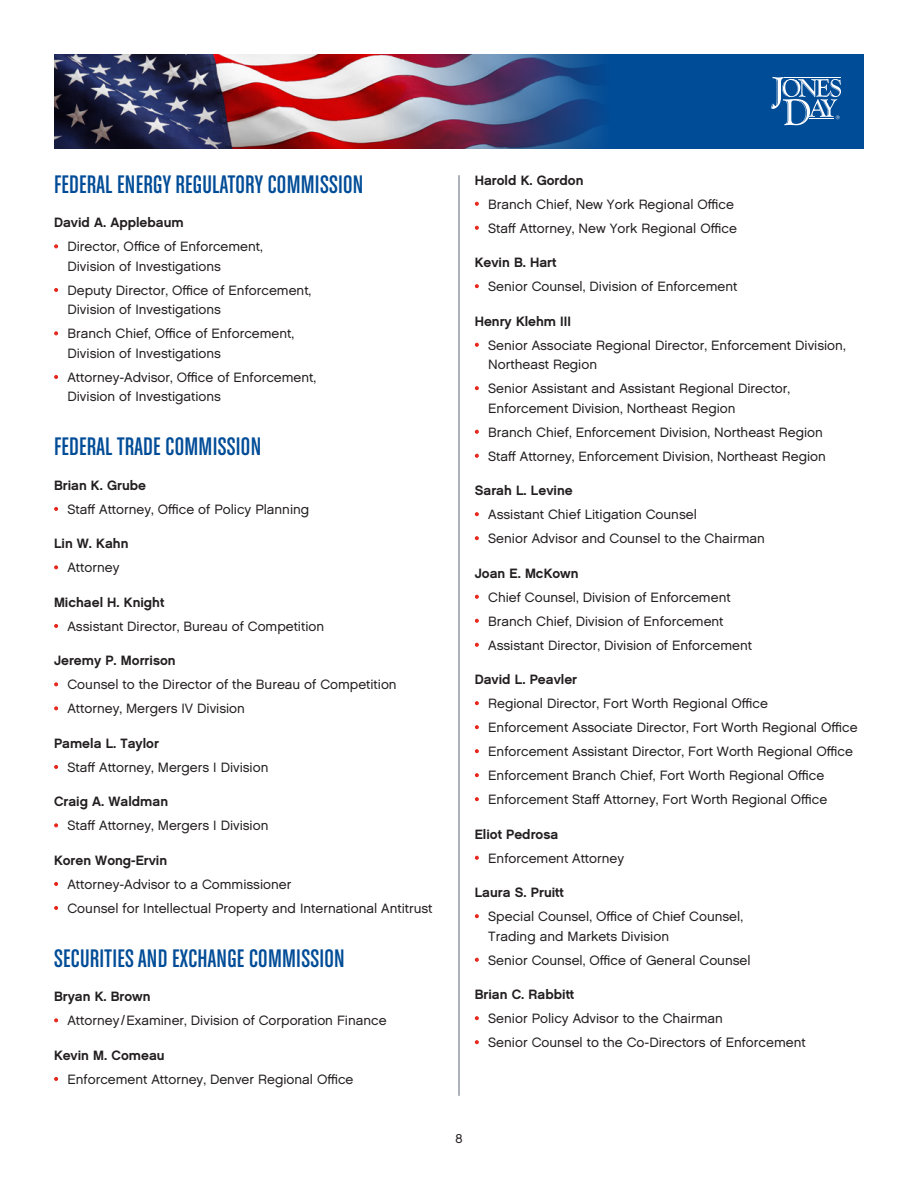
<style>
.page{position:relative;width:918px;height:1188px;background:#fff}
.page>*{position:absolute;margin:0;border:0;box-sizing:border-box;transform-origin:0 0}
.Department_Headline{font:27px "Chalet Comprime Cologne Sixty";letter-spacing:.01em;color:#004c97}
.t1{font:13.5px/19.5px "Chalet London Nineteen Sixty";color:#231f20}
.Lawyer_Name{font:13.5px "Chalet New York Nineteen Sixty";color:#231f20}
.t2{font:12.75px "Chalet London Nineteen Sixty";color:#231f20}
.s1{color:#e72419}
</style>
<div class="page">
<div style="left:54px;top:54px;width:810px;height:94px;background:#004c97"></div>
<img style="left:54px;top:54px;width:546px;height:94px">
<svg style="left:771px;top:77px;width:70px;height:48px"></svg>
<hr style="left:459px;top:175px;width:1px;height:921px;background:#5a6670">
<p class="Department_Headline" style="left:54px;top:169px;width:311px">FEDERAL ENERGY REGULATORY COMMISSION</p>
<p class="Lawyer_Name" style="left:54px;top:214px;width:131px">David A. Applebaum</p>
<p class="t1" style="left:68px;top:237px;width:197px;text-indent:-14px"><span class="s1">•</span> Director, Office of Enforcement,<br>Division of Investigations</p>
<p class="t1" style="left:68px;top:280px;width:245px;text-indent:-14px"><span class="s1">•</span> Deputy Director, Office of Enforcement,<br>Division of Investigations</p>
<p class="t1" style="left:68px;top:324px;width:228px;text-indent:-14px"><span class="s1">•</span> Branch Chief, Office of Enforcement,<br>Division of Investigations</p>
<p class="t1" style="left:68px;top:367px;width:250px;text-indent:-14px"><span class="s1">•</span> Attorney-Advisor, Office of Enforcement,<br>Division of Investigations</p>
<p class="Department_Headline" style="left:54px;top:432px;width:209px">FEDERAL TRADE COMMISSION</p>
<p class="Lawyer_Name" style="left:54px;top:477px;width:94px">Brian K. Grube</p>
<p class="t1" style="left:54px;top:499px;width:257px"><span class="s1">•</span> Staff Attorney, Office of Policy Planning</p>
<p class="Lawyer_Name" style="left:54px;top:535px;width:76px">Lin W. Kahn</p>
<p class="t1" style="left:54px;top:558px;width:67px"><span class="s1">•</span> Attorney</p>
<p class="Lawyer_Name" style="left:54px;top:594px;width:112px">Michael H. Knight</p>
<p class="t1" style="left:54px;top:616px;width:272px"><span class="s1">•</span> Assistant Director, Bureau of Competition</p>
<p class="Lawyer_Name" style="left:54px;top:652px;width:123px">Jeremy P. Morrison</p>
<p class="t1" style="left:54px;top:675px;width:344px"><span class="s1">•</span> Counsel to the Director of the Bureau of Competition</p>
<p class="t1" style="left:54px;top:699px;width:192px"><span class="s1">•</span> Attorney, Mergers IV Division</p>
<p class="Lawyer_Name" style="left:54px;top:735px;width:107px">Pamela L. Taylor</p>
<p class="t1" style="left:54px;top:757px;width:216px"><span class="s1">•</span> Staff Attorney, Mergers I Division</p>
<p class="Lawyer_Name" style="left:54px;top:793px;width:116px">Craig A. Waldman</p>
<p class="t1" style="left:54px;top:816px;width:216px"><span class="s1">•</span> Staff Attorney, Mergers I Division</p>
<p class="Lawyer_Name" style="left:54px;top:852px;width:115px">Koren Wong-Ervin</p>
<p class="t1" style="left:54px;top:874px;width:239px"><span class="s1">•</span> Attorney-Advisor to a Commissioner</p>
<p class="t1" style="left:54px;top:898px;width:380px"><span class="s1">•</span> Counsel for Intellectual Property and International Antitrust</p>
<p class="Department_Headline" style="left:54px;top:943px;width:292px">SECURITIES AND EXCHANGE COMMISSION</p>
<p class="Lawyer_Name" style="left:54px;top:988px;width:98px">Bryan K. Brown</p>
<p class="t1" style="left:54px;top:1011px;width:334px"><span class="s1">•</span> Attorney/Examiner, Division of Corporation Finance</p>
<p class="Lawyer_Name" style="left:54px;top:1047px;width:112px">Kevin M. Comeau</p>
<p class="t1" style="left:54px;top:1069px;width:301px"><span class="s1">•</span> Enforcement Attorney, Denver Regional Office</p>
<p class="Lawyer_Name" style="left:475px;top:171px;width:110px">Harold K. Gordon</p>
<p class="t1" style="left:475px;top:194px;width:261px"><span class="s1">•</span> Branch Chief, New York Regional Office</p>
<p class="t1" style="left:475px;top:218px;width:264px"><span class="s1">•</span> Staff Attorney, New York Regional Office</p>
<p class="Lawyer_Name" style="left:475px;top:254px;width:83px">Kevin B. Hart</p>
<p class="t1" style="left:475px;top:277px;width:264px"><span class="s1">•</span> Senior Counsel, Division of Enforcement</p>
<p class="Lawyer_Name" style="left:475px;top:312px;width:98px">Henry Klehm III</p>
<p class="t1" style="left:488px;top:335px;width:359px;text-indent:-14px"><span class="s1">•</span> Senior Associate Regional Director, Enforcement Division,<br>Northeast Region</p>
<p class="t1" style="left:488px;top:379px;width:303px;text-indent:-14px"><span class="s1">•</span> Senior Assistant and Assistant Regional Director,<br>Enforcement Division, Northeast Region</p>
<p class="t1" style="left:475px;top:422px;width:350px"><span class="s1">•</span> Branch Chief, Enforcement Division, Northeast Region</p>
<p class="t1" style="left:475px;top:446px;width:353px"><span class="s1">•</span> Staff Attorney, Enforcement Division, Northeast Region</p>
<p class="Lawyer_Name" style="left:475px;top:482px;width:99px">Sarah L. Levine</p>
<p class="t1" style="left:475px;top:505px;width:224px"><span class="s1">•</span> Assistant Chief Litigation Counsel</p>
<p class="t1" style="left:475px;top:529px;width:292px"><span class="s1">•</span> Senior Advisor and Counsel to the Chairman</p>
<p class="Lawyer_Name" style="left:475px;top:564px;width:105px">Joan E. McKown</p>
<p class="t1" style="left:475px;top:587px;width:257px"><span class="s1">•</span> Chief Counsel, Division of Enforcement</p>
<p class="t1" style="left:475px;top:611px;width:250px"><span class="s1">•</span> Branch Chief, Division of Enforcement</p>
<p class="t1" style="left:475px;top:635px;width:279px"><span class="s1">•</span> Assistant Director, Division of Enforcement</p>
<p class="Lawyer_Name" style="left:475px;top:671px;width:104px">David L. Peavler</p>
<p class="t1" style="left:475px;top:694px;width:295px"><span class="s1">•</span> Regional Director, Fort Worth Regional Office</p>
<p class="t1" style="left:475px;top:718px;width:384px"><span class="s1">•</span> Enforcement Associate Director, Fort Worth Regional Office</p>
<p class="t1" style="left:475px;top:742px;width:380px"><span class="s1">•</span> Enforcement Assistant Director, Fort Worth Regional Office</p>
<p class="t1" style="left:475px;top:766px;width:351px"><span class="s1">•</span> Enforcement Branch Chief, Fort Worth Regional Office</p>
<p class="t1" style="left:475px;top:790px;width:354px"><span class="s1">•</span> Enforcement Staff Attorney, Fort Worth Regional Office</p>
<p class="Lawyer_Name" style="left:475px;top:825px;width:85px">Eliot Pedrosa</p>
<p class="t1" style="left:475px;top:848px;width:151px"><span class="s1">•</span> Enforcement Attorney</p>
<p class="Lawyer_Name" style="left:475px;top:884px;width:91px">Laura S. Pruitt</p>
<p class="t1" style="left:488px;top:907px;width:256px;text-indent:-14px"><span class="s1">•</span> Special Counsel, Office of Chief Counsel,<br>Trading and Markets Division</p>
<p class="t1" style="left:475px;top:950px;width:277px"><span class="s1">•</span> Senior Counsel, Office of General Counsel</p>
<p class="Lawyer_Name" style="left:475px;top:986px;width:101px">Brian C. Rabbitt</p>
<p class="t1" style="left:475px;top:1009px;width:250px"><span class="s1">•</span> Senior Policy Advisor to the Chairman</p>
<p class="t1" style="left:475px;top:1033px;width:332px"><span class="s1">•</span> Senior Counsel to the Co-Directors of Enforcement</p>
<p class="t2" style="left:455px;top:1131px;width:9px">8</p>
</div>
